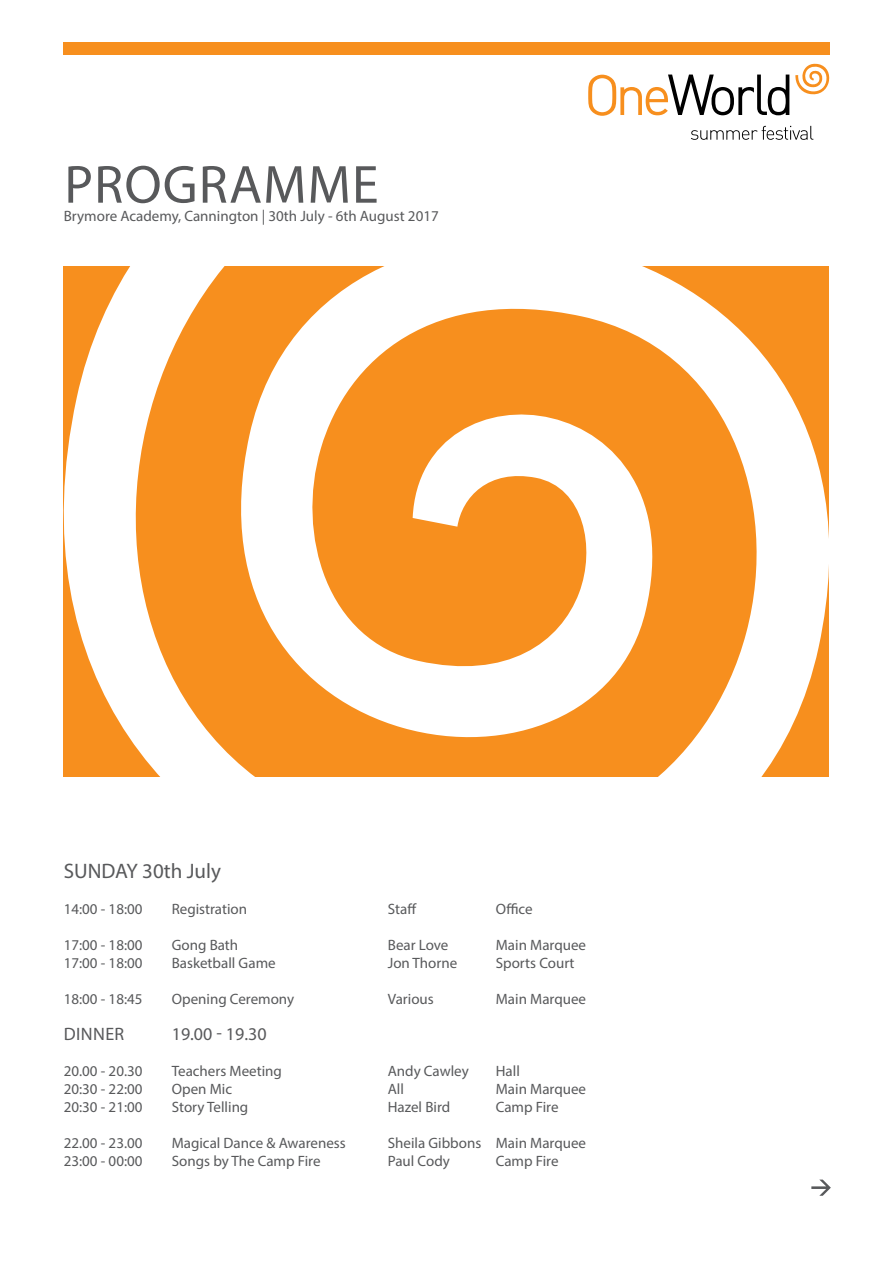
<style>
.page{position:relative;width:893px;height:1263px;background:#fff}
.page>*{position:absolute;margin:0;border:0;box-sizing:border-box;transform-origin:0 0}
.t1{font:54px "Myriad Pro";letter-spacing:.02em;color:#58595b}
.t2{font:21px "Myriad Pro";color:#58595b}
.t3{font:18px "Myriad Pro";letter-spacing:.02em;color:#58595b}
.t4{font:15px "Myriad Pro";color:#58595b}
</style>
<div class="page">
<svg style="left:63px;top:74px;width:766px;height:703px"></svg>
<div style="left:64px;top:43px;width:766px;height:12px;background:#f78f1e"></div>
<svg style="left:588px;top:75px;width:201px;height:41px"></svg>
<svg style="left:691px;top:126px;width:122px;height:14px"></svg>
<svg style="left:795px;top:63px;width:35px;height:34px"></svg>
<svg style="left:811px;top:1179px;width:20px;height:17px"></svg>
<h1 class="t1" style="left:64px;top:151px;width:316px">PROGRAMME</h1>
<p class="t4" style="left:64px;top:206px;width:376px">Brymore Academy, Cannington | 30th July - 6th August 2017</p>
<h2 class="t2" style="left:64px;top:858px;width:159px">SUNDAY 30th July</h2>
<p class="t4" style="left:64px;top:900px;width:80px">14:00 - 18:00</p>
<p class="t4" style="left:172px;top:900px;width:77px">Registration</p>
<p class="t4" style="left:388px;top:900px;width:30px">Staff</p>
<p class="t4" style="left:496px;top:900px;width:38px">Office</p>
<p class="t4" style="left:64px;top:936px;width:80px">17:00 - 18:00</p>
<p class="t4" style="left:172px;top:936px;width:68px">Gong Bath</p>
<p class="t4" style="left:388px;top:936px;width:62px">Bear Love</p>
<p class="t4" style="left:496px;top:936px;width:92px">Main Marquee</p>
<p class="t4" style="left:64px;top:954px;width:80px">17:00 - 18:00</p>
<p class="t4" style="left:172px;top:954px;width:105px">Basketball Game</p>
<p class="t4" style="left:388px;top:954px;width:71px">Jon Thorne</p>
<p class="t4" style="left:496px;top:954px;width:80px">Sports Court</p>
<p class="t4" style="left:64px;top:990px;width:80px">18:00 - 18:45</p>
<p class="t4" style="left:172px;top:990px;width:124px">Opening Ceremony</p>
<p class="t4" style="left:388px;top:990px;width:48px">Various</p>
<p class="t4" style="left:496px;top:990px;width:92px">Main Marquee</p>
<p class="t3" style="left:64px;top:1023px;width:62px">DINNER</p>
<p class="t3" style="left:172px;top:1023px;width:96px">19.00 - 19.30</p>
<p class="t4" style="left:64px;top:1062px;width:80px">20.00 - 20.30</p>
<p class="t4" style="left:172px;top:1062px;width:112px">Teachers Meeting</p>
<p class="t4" style="left:388px;top:1062px;width:83px">Andy Cawley</p>
<p class="t4" style="left:496px;top:1062px;width:26px">Hall</p>
<p class="t4" style="left:64px;top:1080px;width:80px">20:30 - 22:00</p>
<p class="t4" style="left:172px;top:1080px;width:62px">Open Mic</p>
<p class="t4" style="left:388px;top:1080px;width:18px">All</p>
<p class="t4" style="left:496px;top:1080px;width:92px">Main Marquee</p>
<p class="t4" style="left:64px;top:1098px;width:80px">20:30 - 21:00</p>
<p class="t4" style="left:172px;top:1098px;width:78px">Story Telling</p>
<p class="t4" style="left:388px;top:1098px;width:64px">Hazel Bird</p>
<p class="t4" style="left:496px;top:1098px;width:64px">Camp Fire</p>
<p class="t4" style="left:64px;top:1134px;width:80px">22.00 - 23.00</p>
<p class="t4" style="left:172px;top:1134px;width:176px">Magical Dance &amp; Awareness</p>
<p class="t4" style="left:388px;top:1134px;width:200px">Sheila Gibbons Main Marquee</p>
<p class="t4" style="left:64px;top:1152px;width:80px">23:00 - 00:00</p>
<p class="t4" style="left:172px;top:1152px;width:150px">Songs by The Camp Fire</p>
<p class="t4" style="left:388px;top:1152px;width:64px">Paul Cody</p>
<p class="t4" style="left:496px;top:1152px;width:64px">Camp Fire</p>
</div>
